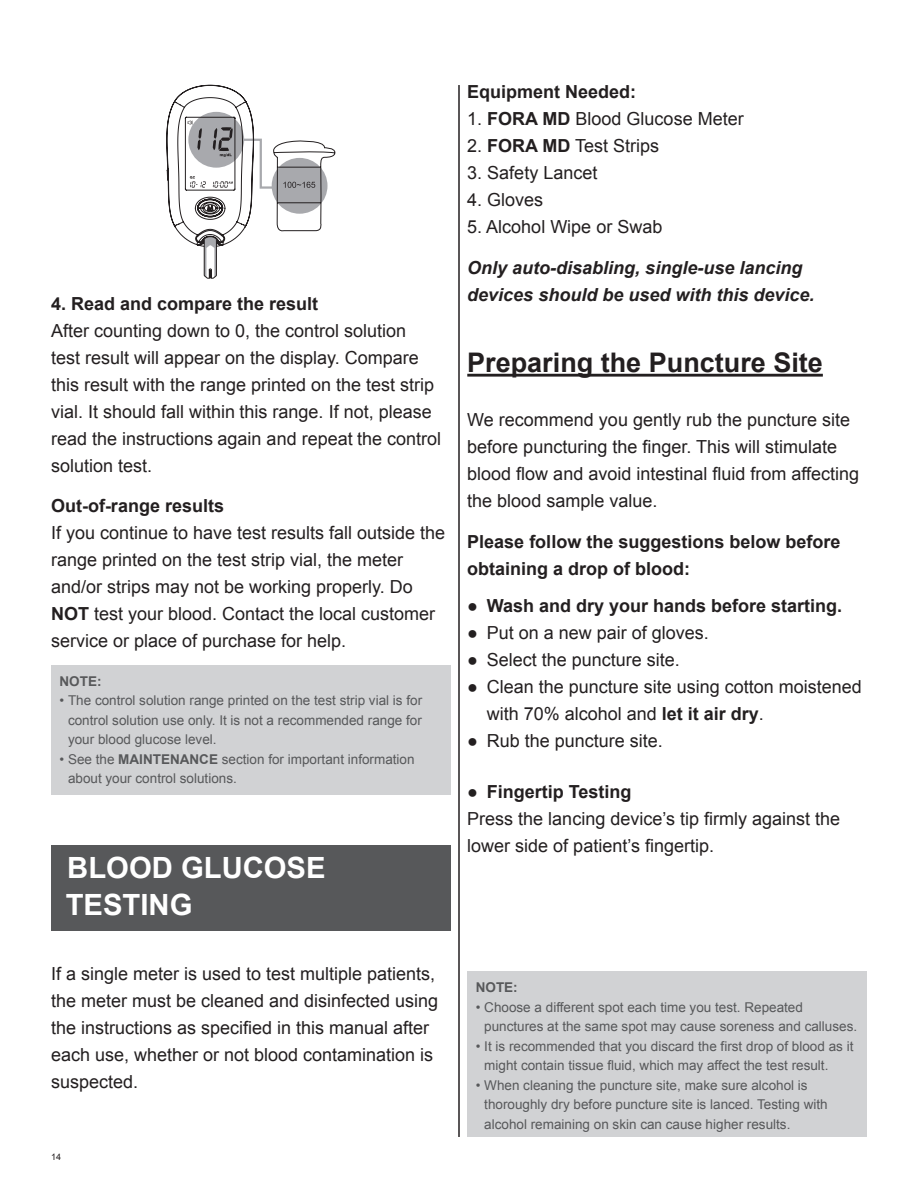
<style>
.page{position:relative;width:918px;height:1188px;background:#fff}
.page>*{position:absolute;margin:0;border:0;box-sizing:border-box;transform-origin:0 0}
.t1{font:700 29.25px "Arial";color:#fff}
.t2{font:700 27px "Arial";color:#231f20}
.t3{font:18px/27px "Arial";color:#231f20}
.t4{font:700 18px "Arial";color:#231f20}
.t5{font:italic 700 18px/27px "Arial";color:#231f20}
.t6{font:13.5px/19.5px "Arial";color:#57585a}
.t7{font:700 13.5px "Arial";color:#57585a}
.t8{font:9px "Arial";color:#231f20}
.s1{font-weight:700}
</style>
<div class="page">
<hr style="left:458px;top:85px;width:2px;height:1052px;background:#231f20">
<hr style="left:467px;top:374px;width:356px;height:3px;background:#231f20">
<div style="left:467px;top:971px;width:400px;height:166px;background:#d1d2d4"></div>
<div style="left:51px;top:845px;width:400px;height:86px;background:#57585a"></div>
<div style="left:51px;top:665px;width:400px;height:129px;background:#d1d2d4"></div>
<svg style="left:166px;top:85px;width:170px;height:194px"></svg>
<p class="t4" style="left:51px;top:292px;width:269px">4. Read and compare the result</p>
<p class="t3" style="left:51px;top:317px;width:392px">After counting down to 0, the control solution<br>test result will appear on the display. Compare this result with the range printed on the test strip vial. It should fall within this range. If not, please read the instructions again and repeat the control solution test.</p>
<p class="t4" style="left:51px;top:494px;width:175px">Out-of-range results</p>
<p class="t3" style="left:51px;top:520px;width:396px">If you continue to have test results fall outside the</p>
<p class="t3" style="left:51px;top:547px;width:354px">range printed on the test strip vial, the meter</p>
<p class="t3" style="left:51px;top:574px;width:386px">and/or strips may not be working properly. Do<br><span class="s1">NOT</span> test your blood. Contact the local customer service or place of purchase for help.</p>
<p class="t7" style="left:60px;top:672px;width:43px">NOTE:</p>
<p class="t6" style="left:68px;top:691px;width:356px;text-align:justify;text-indent:-9px">• The control solution range printed on the test strip vial is for control solution use only. It is not a recommended range for your blood glucose level.</p>
<p class="t6" style="left:68px;top:750px;width:348px;text-indent:-9px">• See the <span class="s1">MAINTENANCE</span> section for important information about your control solutions.</p>
<p class="t1" style="left:67px;top:848px;width:260px">BLOOD GLUCOSE</p>
<p class="t1" style="left:66px;top:885px;width:128px">TESTING</p>
<p class="t3" style="left:51px;top:960px;width:386px">If a single meter is used to test multiple patients,</p>
<p class="t3" style="left:51px;top:987px;width:389px">the meter must be cleaned and disinfected using</p>
<p class="t3" style="left:51px;top:1014px;width:380px">the instructions as specified in this manual after</p>
<p class="t3" style="left:51px;top:1041px;width:384px">each use, whether or not blood contamination is</p>
<p class="t3" style="left:51px;top:1068px;width:89px">suspected.</p>
<p class="t8" style="left:51px;top:1151px;width:12px">14</p>
<p class="t4" style="left:467px;top:80px;width:171px">Equipment Needed:</p>
<p class="t3" style="left:467px;top:106px;width:278px">1. <span class="s1">FORA MD</span> Blood Glucose Meter</p>
<p class="t3" style="left:467px;top:133px;width:194px">2. <span class="s1">FORA MD</span> Test Strips</p>
<p class="t3" style="left:467px;top:160px;width:132px">3. Safety Lancet</p>
<p class="t3" style="left:467px;top:187px;width:78px">4. Gloves</p>
<p class="t3" style="left:467px;top:214px;width:197px">5. Alcohol Wipe or Swab</p>
<p class="t5" style="left:467px;top:254px;width:349px">Only auto-disabling, single-use lancing devices should be used with this device.</p>
<p class="t2" style="left:467px;top:345px;width:357px">Preparing the Puncture Site</p>
<p class="t3" style="left:467px;top:407px;width:393px">We recommend you gently rub the puncture site before puncturing the finger. This will stimulate blood flow and avoid intestinal fluid from affecting the blood sample value.</p>
<p class="t4" style="left:467px;top:529px;width:375px">Please follow the suggestions below before</p>
<p class="t4" style="left:467px;top:556px;width:225px">obtaining a drop of blood:</p>
<p class="t4" style="left:467px;top:594px;width:376px">● Wash and dry your hands before starting.</p>
<p class="t3" style="left:467px;top:620px;width:243px"><span class="s1">●</span> Put on a new pair of gloves.</p>
<p class="t3" style="left:467px;top:647px;width:214px"><span class="s1">●</span> Select the puncture site.</p>
<p class="t3" style="left:487px;top:674px;width:377px;text-indent:-19px"><span class="s1">●</span> Clean the puncture site using cotton moistened with 70% alcohol and <span class="s1">let it air dry</span>.</p>
<p class="t3" style="left:467px;top:728px;width:197px"><span class="s1">●</span> Rub the puncture site.</p>
<p class="t4" style="left:467px;top:780px;width:166px">● Fingertip Testing</p>
<p class="t3" style="left:467px;top:806px;width:374px">Press the lancing device’s tip firmly against the</p>
<p class="t3" style="left:467px;top:833px;width:248px">lower side of patient’s fingertip.</p>
<p class="t7" style="left:476px;top:979px;width:43px">NOTE:</p>
<p class="t6" style="left:484px;top:998px;width:374px;text-indent:-9px">• Choose a different spot each time you test. Repeated punctures at the same spot may cause soreness and calluses.</p>
<p class="t6" style="left:484px;top:1037px;width:371px;text-indent:-9px">• It is recommended that you discard the first drop of blood as it might contain tissue fluid, which may affect the test result.</p>
<p class="t6" style="left:484px;top:1076px;width:345px;text-indent:-9px">• When cleaning the puncture site, make sure alcohol is thoroughly dry before puncture site is lanced. Testing with</p>
<p class="t6" style="left:484px;top:1115px;width:308px">alcohol remaining on skin can cause higher results.</p>
</div>
